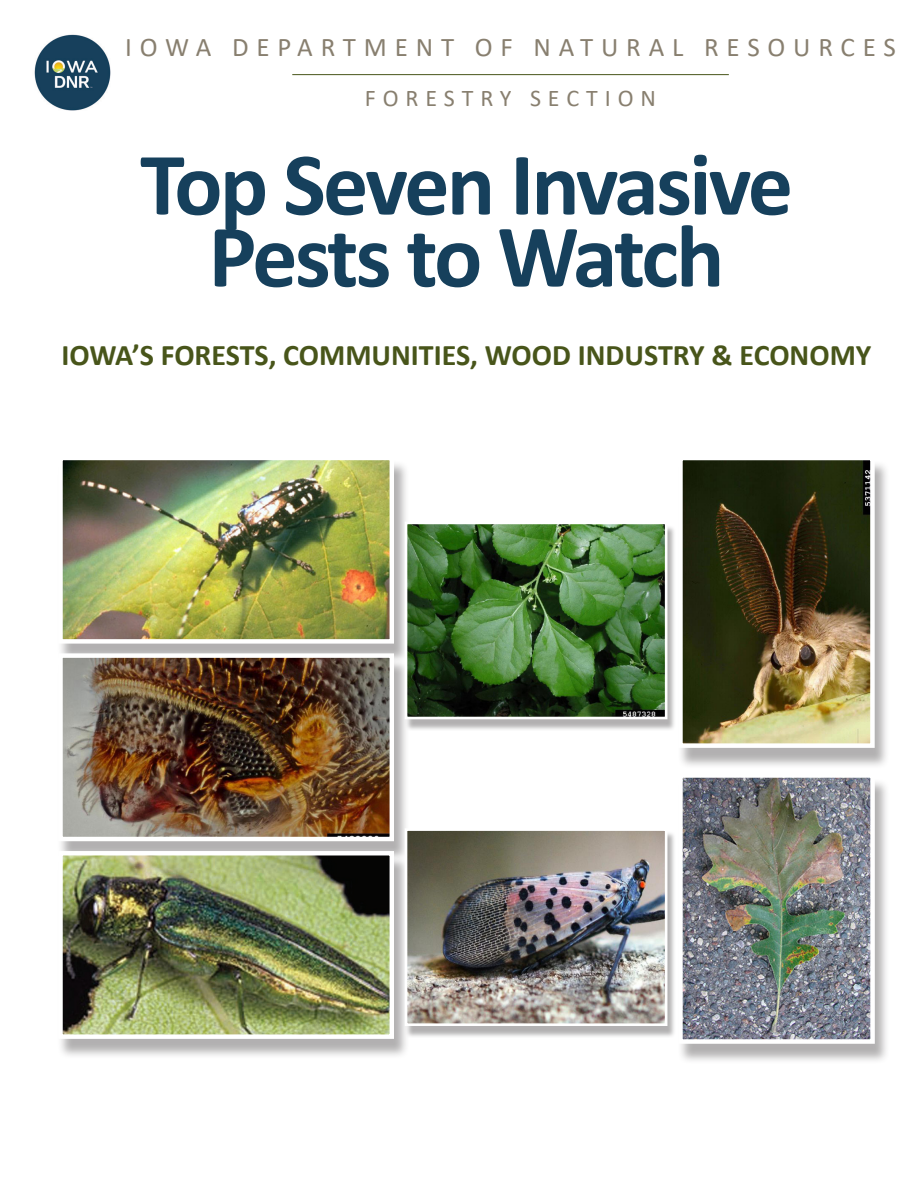
<style>
.page{position:relative;width:918px;height:1188px;background:#fff}
.page>*{position:absolute;margin:0;border:0;box-sizing:border-box;transform-origin:0 0}
.t1{font:700 90px/72px "Calibri";letter-spacing:-.035em;color:#16405c;text-align:center}
.t2{font:700 30px "Calibri";color:#48551a}
.t3{font:27px "Calibri";letter-spacing:.29em;color:#887f6f}
.t4{font:24px "Calibri";letter-spacing:.29em;color:#887f6f}
</style>
<div class="page">
<hr style="left:292px;top:74px;width:437px;height:1px;background:#48551a">
<img style="left:34px;top:34px;width:77px;height:77px">
<div style="left:677px;top:460px;width:213px;height:309px;background:#231f20;opacity:.35"></div>
<img style="left:683px;top:461px;width:187px;height:282px">
<div style="left:678px;top:456px;width:197px;height:292px;border:4px solid #fff"></div>
<div style="left:677px;top:778px;width:213px;height:287px;background:#231f20;opacity:.35"></div>
<img style="left:683px;top:778px;width:187px;height:261px">
<div style="left:678px;top:773px;width:197px;height:271px;border:4px solid #fff"></div>
<div style="left:57px;top:460px;width:353px;height:204px;background:#231f20;opacity:.35"></div>
<img style="left:63px;top:461px;width:326px;height:178px">
<div style="left:58px;top:456px;width:336px;height:188px;border:4px solid #fff"></div>
<div style="left:57px;top:658px;width:353px;height:204px;background:#231f20;opacity:.35"></div>
<img style="left:63px;top:658px;width:326px;height:178px">
<div style="left:58px;top:653px;width:336px;height:188px;border:4px solid #fff"></div>
<div style="left:57px;top:856px;width:353px;height:204px;background:#231f20;opacity:.35"></div>
<img style="left:63px;top:856px;width:326px;height:178px">
<div style="left:58px;top:851px;width:336px;height:188px;border:4px solid #fff"></div>
<div style="left:405px;top:525px;width:271px;height:206px;background:#231f20;opacity:.35"></div>
<img style="left:409px;top:526px;width:254px;height:189px">
<div style="left:405px;top:522px;width:262px;height:197px;border:3px solid #fff"></div>
<div style="left:405px;top:831px;width:271px;height:207px;background:#231f20;opacity:.35"></div>
<img style="left:409px;top:832px;width:254px;height:190px">
<div style="left:405px;top:828px;width:262px;height:198px;border:3px solid #fff"></div>
<p class="t3" style="left:125px;top:28px;width:772px">IOWA DEPARTMENT OF NATURAL RESOURCES</p>
<p class="t4" style="left:365px;top:81px;width:293px">FORESTRY SECTION</p>
<p class="t1" style="left:140px;top:147px;width:654px">Top Seven Invasive<br>Pests to Watch</p>
<p class="t2" style="left:62px;top:334px;width:811px">IOWA’S FORESTS, COMMUNITIES, WOOD INDUSTRY &amp; ECONOMY</p>
</div>
